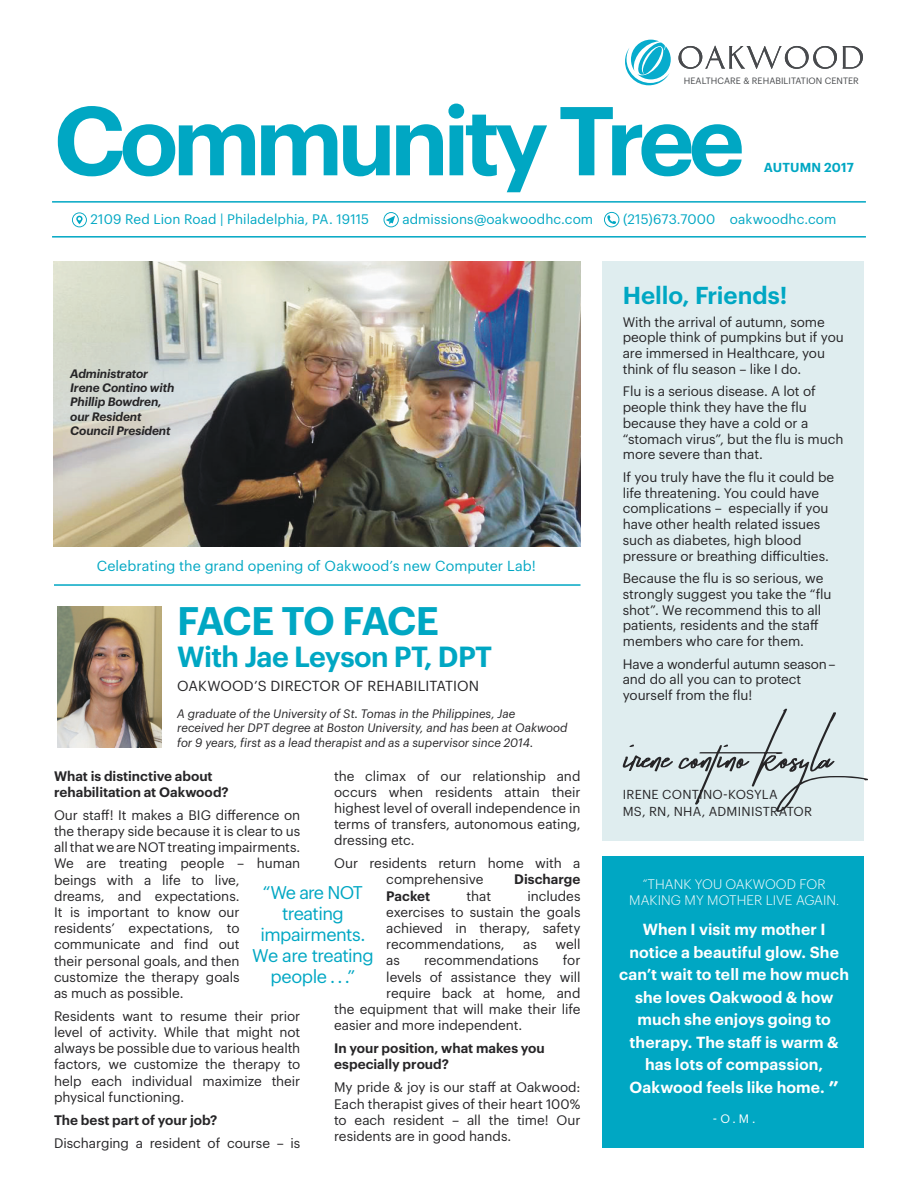
<style>
.page{position:relative;width:918px;height:1188px;background:#fff}
.page>*{position:absolute;margin:0;border:0;box-sizing:border-box;transform-origin:0 0}
.t1{font:600 95.4px "Graphik";letter-spacing:-.06em;color:#00a7c3}
.t2{font:600 39px "Graphik";letter-spacing:-.055em;color:#00a7c3}
.t3{font:600 28.5px "Graphik";letter-spacing:-.02em;color:#00a7c3}
.t4{font:600 24px "Graphik";color:#00a7c3}
.t5{font:18px/21px "Graphik";letter-spacing:-.035em;color:#00a7c3;text-align:center}
.t6{font:600 15.75px/22.5px "Graphik";letter-spacing:.005em;color:#fff;text-align:center}
.t7{font:14.25px "Graphik";letter-spacing:.005em;color:#00a7c3}
.t8{font:14.25px "Graphik";letter-spacing:.005em;color:#262527}
.t9{font:13.5px/16.2px "Graphik";letter-spacing:-.005em;color:#262527}
.t10{font:600 13.5px/16.2px "Graphik";color:#262527}
.t11{font:13.5px "Graphik";letter-spacing:.005em;color:#00a7c3}
.t12{font:300 13.5px/16.2px "Graphik";letter-spacing:.005em;color:#fff;text-align:center}
.t13{font:12.75px/16.5px "Graphik";letter-spacing:.02em;color:#262527}
.t14{font:600 12.75px "Graphik";letter-spacing:.015em;color:#00a7c3}
.t15{font:italic 12px/14.4px "Graphik";color:#262527}
.t16{font:italic 600 12px/14.4px "Graphik";letter-spacing:-.01em;color:#262527}
.t17{font:12px "Graphik";color:#fff}
.t18{font:9px "Graphik";letter-spacing:.005em;color:#484a4d}
.s1{font-size:21px}
</style>
<div class="page">
<img style="left:53px;top:261px;width:527px;height:285px">
<div style="left:603px;top:856px;width:261px;height:292px;background:#00a7c3"></div>
<div style="left:603px;top:261px;width:261px;height:580px;background:#dfedef"></div>
<svg style="left:623px;top:709px;width:245px;height:103px"></svg>
<svg style="left:72px;top:212px;width:15px;height:15px"></svg>
<svg style="left:384px;top:212px;width:15px;height:15px"></svg>
<svg style="left:604px;top:212px;width:15px;height:15px"></svg>
<hr style="left:52px;top:236px;width:814px;height:2px;background:#00a7c3">
<hr style="left:52px;top:201px;width:814px;height:2px;background:#00a7c3">
<svg style="left:625px;top:40px;width:46px;height:45px"></svg>
<svg style="left:679px;top:46px;width:158px;height:23px"></svg>
<svg style="left:843px;top:46px;width:20px;height:23px"></svg>
<img style="left:57px;top:607px;width:105px;height:140px">
<hr style="left:54px;top:584px;width:526px;height:2px;background:#00a7c3">
<p class="t18" style="left:684px;top:74px;width:177px">HEALTHCARE &amp; REHABILITATION CENTER</p>
<p class="t1" style="left:54px;top:68px;width:692px">Community Tree</p>
<p class="t14" style="left:764px;top:158px;width:92px">AUTUMN 2017</p>
<p class="t11" style="left:90px;top:209px;width:280px">2109 Red Lion Road | Philadelphia, PA. 19115</p>
<p class="t11" style="left:402px;top:209px;width:192px">admissions@oakwoodhc.com</p>
<p class="t11" style="left:623px;top:209px;width:215px">(215)673.7000 oakwoodhc.com</p>
<p class="t16" style="left:70px;top:365px;width:106px">Administrator<br>Irene Contino with<br>Phillip Bowdren, our Resident<br>Council President</p>
<p class="t7" style="left:97px;top:555px;width:441px">Celebrating the grand opening of Oakwood’s new Computer Lab!</p>
<p class="t2" style="left:177px;top:591px;width:263px">FACE TO FACE</p>
<p class="t3" style="left:177px;top:635px;width:317px">With Jae Leyson PT, DPT</p>
<p class="t8" style="left:177px;top:675px;width:304px">OAKWOOD’S DIRECTOR OF REHABILITATION</p>
<p class="t15" style="left:177px;top:705px;width:392px">A graduate of the University of St. Tomas in the Philippines, Jae<br>received her DPT degree at Boston University, and has been at Oakwood for 9 years, first as a lead therapist and as a supervisor since 2014.</p>
<p class="t9" style="left:334px;top:766px;width:248px;text-align:justify">the climax of our relationship and occurs when residents attain their highest level of overall independence in terms of transfers, autonomous eating, dressing etc.</p>
<p class="t9" style="left:386px;top:854px;width:196px;text-indent:-52px">Our residents return home with a comprehensive</p>
<p class="t10" style="left:54px;top:766px;width:176px">What is distinctive about rehabilitation at Oakwood?</p>
<p class="t9" style="left:54px;top:806px;width:248px">Our staff! It makes a BIG difference on the therapy side because it is clear to us all that we are NOT treating impairments.<br>We are treating people – human beings with a life to live,<br>dreams, and expectations.<br>It is important to know our residents’ expectations, to communicate and find out<br>their personal goals, and then customize the therapy goals<br>as much as possible.</p>
<p class="t9" style="left:54px;top:1007px;width:248px;text-align:justify">Residents want to resume their prior level of activity. While that might not always be possible due to various health factors, we customize the therapy to help each individual maximize their physical functioning.</p>
<p class="t10" style="left:54px;top:1111px;width:165px">The best part of your job?</p>
<p class="t9" style="left:54px;top:1134px;width:248px">Discharging a resident of course – is</p>
<p class="t10" style="left:514px;top:870px;width:68px">Discharge</p>
<p class="t5" style="left:252px;top:880px;width:123px">“We are NOT treating impairments.<br>We are treating people . . .”</p>
<p class="t9" style="left:386px;top:887px;width:196px;text-align:justify;text-indent:141px">includes exercises to sustain the goals achieved in therapy, safety recommendations,</p>
<p class="t10" style="left:386px;top:887px;width:45px">Packet</p>
<p class="t9" style="left:467px;top:887px;width:26px">that</p>
<p class="t9" style="left:523px;top:935px;width:15px">as</p>
<p class="t9" style="left:556px;top:935px;width:26px">well</p>
<p class="t9" style="left:386px;top:951px;width:15px">as</p>
<p class="t9" style="left:424px;top:951px;width:116px">recommendations</p>
<p class="t9" style="left:563px;top:951px;width:19px">for</p>
<p class="t9" style="left:386px;top:968px;width:196px">levels of assistance they will</p>
<p class="t9" style="left:386px;top:984px;width:196px">require back at home, and</p>
<p class="t9" style="left:334px;top:1000px;width:248px">the equipment that will make their life</p>
<p class="t9" style="left:334px;top:1016px;width:190px">easier and more independent.</p>
<p class="t10" style="left:334px;top:1039px;width:212px">In your position, what makes you especially proud?</p>
<p class="t9" style="left:334px;top:1078px;width:248px;text-align:justify">My pride &amp; joy is our staff at Oakwood:<br>Each therapist gives of their heart 100% to each resident – all the time! Our residents are in good hands.</p>
<p class="t4" style="left:623px;top:277px;width:166px">Hello, Friends!</p>
<p class="t9" style="left:623px;top:313px;width:223px;line-height:15.8px">With the arrival of autumn, some people think of pumpkins but if you are immersed in Healthcare, you think of flu season – like I do.</p>
<p class="t9" style="left:623px;top:383px;width:222px;line-height:15.8px">Flu is a serious disease. A lot of people think they have the flu because they have a cold or a “stomach virus”, but the flu is much more severe than that.</p>
<p class="t9" style="left:623px;top:468px;width:213px;line-height:15.8px">If you truly have the flu it could be life threatening. You could have complications – especially if you have other health related issues such as diabetes, high blood pressure or breathing difficulties.</p>
<p class="t9" style="left:623px;top:569px;width:210px;line-height:15.8px">Because the flu is so serious, we strongly suggest you take the “flu shot”. We recommend this to all patients, residents and the staff members who care for them.</p>
<p class="t9" style="left:623px;top:655px;width:214px;line-height:15.8px">Have a wonderful autumn season– and do all you can to protect yourself from the flu!</p>
<p class="t13" style="left:623px;top:785px;width:191px">IRENE CONTINO-KOSYLA<br>MS, RN, NHA, ADMINISTRATOR</p>
<p class="t12" style="left:629px;top:875px;width:211px">“THANK YOU OAKWOOD FOR<br>MAKING MY MOTHER LIVE AGAIN.</p>
<p class="t6" style="left:619px;top:917px;width:231px">When I visit my mother I notice a beautiful glow. She can’t wait to tell me how much she loves Oakwood &amp; how much she enjoys going to therapy. The staff is warm &amp; has lots of compassion,<br>Oakwood feels like home. <span class="s1">”</span></p>
<p class="t17" style="left:713px;top:1109px;width:44px">-O.M.</p>
</div>
